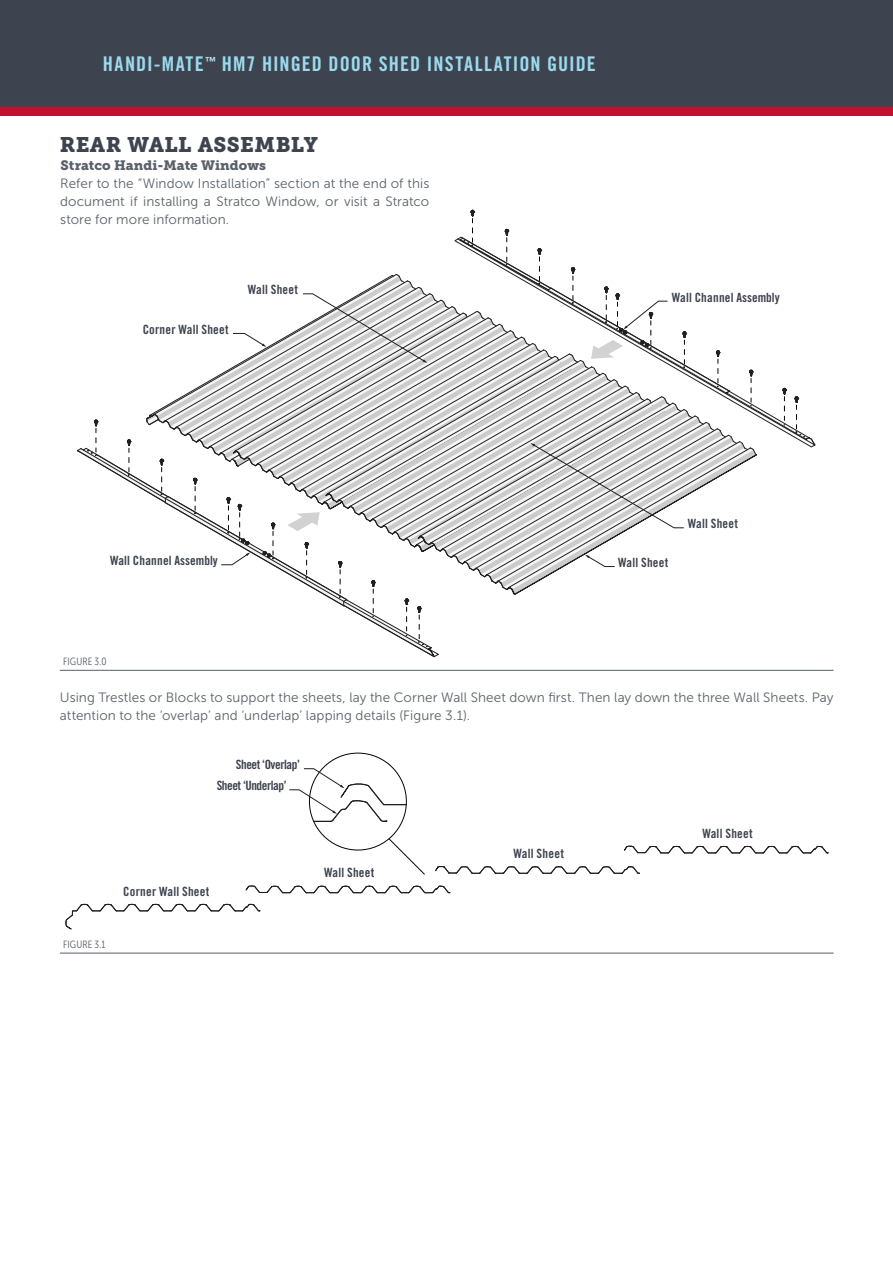
<style>
.page{position:relative;width:893px;height:1263px;background:#fff}
.page>*{position:absolute;margin:0;border:0;box-sizing:border-box;transform-origin:0 0}
.t1{font:21px "Museo Slab 900";letter-spacing:.02em;color:#3e444f}
.t2{font:20.25px "Trade Gothic LT Std Bd Cn 20";letter-spacing:.05em;color:#9bdaee}
.t3{font:13.5px/18px "Museo Sans 300";letter-spacing:.005em;color:#5a616a}
.t4{font:13.5px "Museo Slab 900";letter-spacing:.005em;color:#5a616a}
.t5{font:12.75px "Trade Gothic LT Std Bd Cn 20";letter-spacing:.015em;color:#3d424e}
.t6{font:12.75px "Trade Gothic LT Std Bd Cn 20";letter-spacing:-.035em;color:#3d424e}
.t7{font:10.5px "Museo Sans Cond 300";letter-spacing:.02em;color:#595f6a}
</style>
<div class="page">
<div style="left:0;top:0;width:893px;height:107px;background:#3e444f"></div>
<div style="left:0;top:107px;width:893px;height:9px;background:#c3102e"></div>
<svg style="left:65px;top:903px;width:196px;height:27px"></svg>
<svg style="left:435px;top:866px;width:205px;height:8px"></svg>
<svg style="left:388px;top:838px;width:37px;height:37px"></svg>
<svg style="left:245px;top:885px;width:205px;height:9px"></svg>
<svg style="left:289px;top:768px;width:117px;height:54px"></svg>
<svg style="left:624px;top:845px;width:205px;height:9px"></svg>
<svg style="left:77px;top:210px;width:739px;height:448px"></svg>
<hr style="left:60px;top:670px;width:774px;height:1px;background:#595f6a">
<hr style="left:60px;top:953px;width:774px;height:1px;background:#595f6a">
<h2 class="t2" style="left:103px;top:51px;width:494px">HANDI-MATE<sup>™</sup> HM7 HINGED DOOR SHED INSTALLATION GUIDE</h2>
<p class="t1" style="left:60px;top:132px;width:260px">REAR WALL ASSEMBLY</p>
<p class="t4" style="left:61px;top:158px;width:207px">Stratco Handi-Mate Windows</p>
<p class="t3" style="left:60px;top:175px;width:371px;text-align:justify">Refer to the “Window Installation” section at the end of this document if installing a Stratco Window, or visit a Stratco store for more information.</p>
<p class="t5" style="left:143px;top:322px;width:87px">Corner Wall Sheet</p>
<p class="t5" style="left:248px;top:281px;width:52px">Wall Sheet</p>
<p class="t5" style="left:110px;top:553px;width:109px">Wall Channel Assembly</p>
<p class="t7" style="left:63px;top:656px;width:45px">FIGURE 3.0</p>
<p class="t5" style="left:672px;top:289px;width:109px">Wall Channel Assembly</p>
<p class="t5" style="left:618px;top:555px;width:52px">Wall Sheet</p>
<p class="t5" style="left:688px;top:516px;width:52px">Wall Sheet</p>
<p class="t3" style="left:60px;top:688px;width:775px">Using Trestles or Blocks to support the sheets, lay the Corner Wall Sheet down first. Then lay down the three Wall Sheets. Pay attention to the ‘overlap’ and ‘underlap’ lapping details (Figure 3.1).</p>
<p class="t6" style="left:236px;top:757px;width:65px">Sheet ‘Overlap’</p>
<p class="t6" style="left:217px;top:778px;width:71px">Sheet ‘Underlap’</p>
<p class="t7" style="left:63px;top:939px;width:44px">FIGURE 3.1</p>
<p class="t5" style="left:123px;top:883px;width:88px">Corner Wall Sheet</p>
<p class="t5" style="left:324px;top:865px;width:52px">Wall Sheet</p>
<p class="t5" style="left:514px;top:846px;width:52px">Wall Sheet</p>
<p class="t5" style="left:702px;top:825px;width:52px">Wall Sheet</p>
</div>
